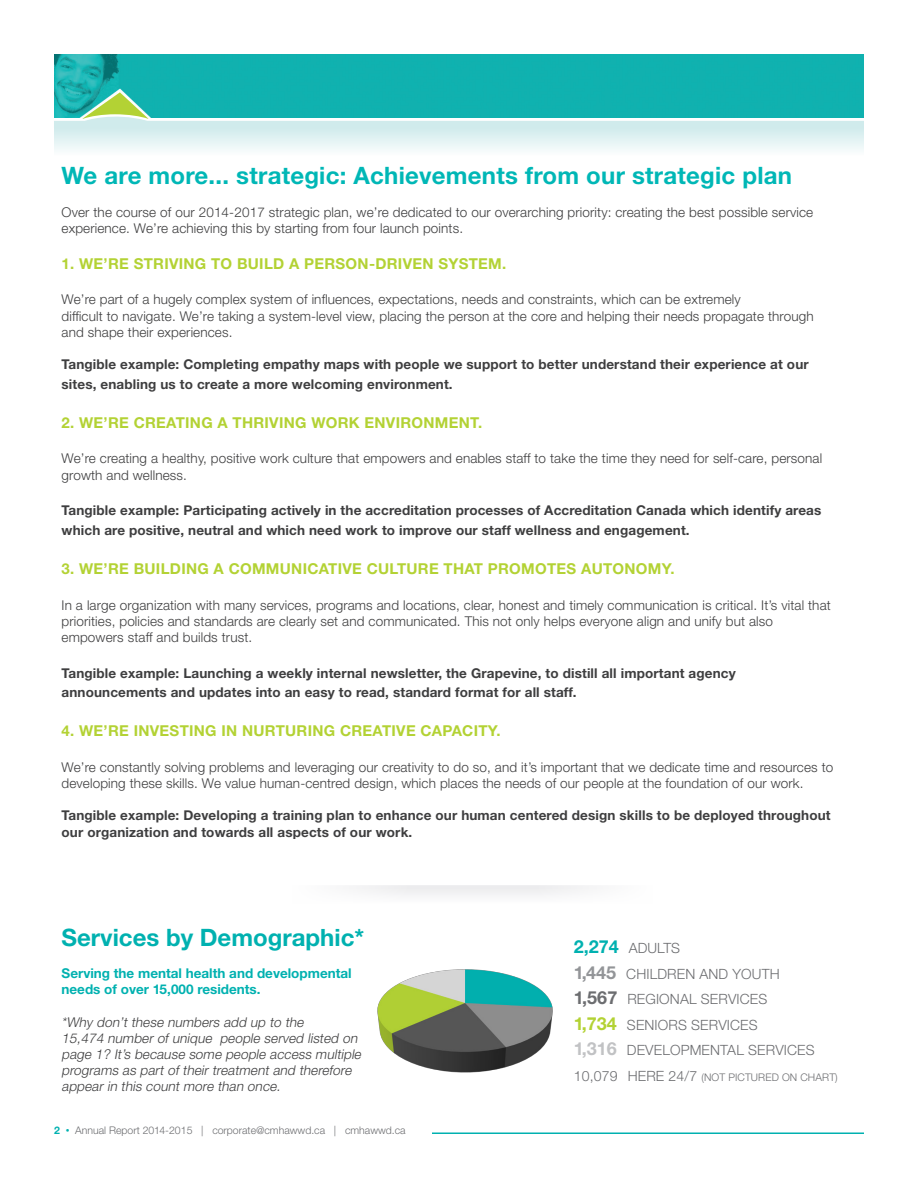
<style>
.page{position:relative;width:918px;height:1188px;background:#fff}
.page>*{position:absolute;margin:0;border:0;box-sizing:border-box;transform-origin:0 0}
.t1{font:700 24px "Helvetica Neue LT Std";letter-spacing:.01em;color:#00b7b6}
.t2{font:700 24px "Helvetica Neue LT Std";color:#00b1b0}
.t3{font:700 15px "Helvetica Neue LT Std";letter-spacing:.02em;color:#b3d234}
.t4{font:300 14.1px "Helvetica Neue LT Std";letter-spacing:.01em;color:#6c6d70}
.t5{font:300 13.5px/16.2px "Helvetica Neue LT Std";letter-spacing:.01em;color:#3e3e3f}
.t6{font:700 13.5px/19.5px "Helvetica Neue LT Std";letter-spacing:.01em;color:#3e3e3f}
.t7{font:italic 300 13.5px/16.2px "Helvetica Neue LT Std";color:#3e3e3f}
.t8{font:700 13.5px/16.2px "Helvetica Neue LT Std";color:#00b1b0}
.t9{font:300 10.5px "Helvetica Neue LT Std";color:#6c6d70}
.s1{font-weight:700;color:#00b1b0}
.s2{font-size:7.5px;color:#00b1b0}
.s3{font-weight:700;font-size:18px;color:#00b1b0}
.s4{font-weight:700;font-size:18px;color:#939598}
.s5{font-weight:700;font-size:18px}
.s6{font-weight:700;font-size:18px;color:#b3d234}
.s7{font-weight:700;font-size:18px;color:#c1c2c4}
.s8{font-size:14.1px}
</style>
<div class="page">
<div style="left:54px;top:54px;width:810px;height:38px;background:#10b1af"></div>
<svg style="left:54px;top:92px;width:810px;height:58px;background:#86d5d3"></svg>
<hr style="left:432px;top:1132px;width:432px;height:2px;background:#00b1b0">
<div style="left:289px;top:884px;width:366px;height:20px;background:#f2f2f4"></div>
<hr style="left:248px;top:882px;width:422px;height:3px;background:#fff">
<div style="left:533px;top:839px;width:123px;height:89px;background:#fff"></div>
<div style="left:289px;top:839px;width:123px;height:89px;background:#fff"></div>
<svg style="left:377px;top:969px;width:176px;height:104px"></svg>
<p class="t1" style="left:62px;top:161px;width:732px">We are more... strategic: Achievements from our strategic plan</p>
<p class="t5" style="left:62px;top:204px;width:753px">Over the course of our 2014-2017 strategic plan, we’re dedicated to our overarching priority: creating the best possible service experience. We’re achieving this by starting from four launch points.</p>
<p class="t3" style="left:62px;top:254px;width:446px">1. WE’RE STRIVING TO BUILD A PERSON-DRIVEN SYSTEM.</p>
<p class="t5" style="left:62px;top:291px;width:681px">We’re part of a hugely complex system of influences, expectations, needs and constraints, which can be extremely</p>
<p class="t5" style="left:62px;top:308px;width:754px">difficult to navigate. We’re taking a system-level view, placing the person at the core and helping their needs propagate through and shape their experiences.</p>
<p class="t6" style="left:62px;top:354px;width:749px">Tangible example: Completing empathy maps with people we support to better understand their experience at our sites, enabling us to create a more welcoming environment.</p>
<p class="t3" style="left:62px;top:413px;width:422px">2. WE’RE CREATING A THRIVING WORK ENVIRONMENT.</p>
<p class="t5" style="left:62px;top:450px;width:762px">We’re creating a healthy, positive work culture that empowers and enables staff to take the time they need for self-care, personal growth and wellness.</p>
<p class="t6" style="left:62px;top:501px;width:761px">Tangible example: Participating actively in the accreditation processes of Accreditation Canada which identify areas which are positive, neutral and which need work to improve our staff wellness and engagement.</p>
<p class="t3" style="left:62px;top:559px;width:615px">3. WE’RE BUILDING A COMMUNICATIVE CULTURE THAT PROMOTES AUTONOMY.</p>
<p class="t5" style="left:62px;top:596px;width:771px">In a large organization with many services, programs and locations, clear, honest and timely communication is critical. It’s vital that priorities, policies and standards are clearly set and communicated. This not only helps everyone align and unify but also</p>
<p class="t5" style="left:62px;top:629px;width:192px">empowers staff and builds trust.</p>
<p class="t6" style="left:62px;top:663px;width:676px">Tangible example: Launching a weekly internal newsletter, the Grapevine, to distill all important agency</p>
<p class="t6" style="left:62px;top:682px;width:517px">announcements and updates into an easy to read, standard format for all staff.</p>
<p class="t3" style="left:62px;top:722px;width:441px">4. WE’RE INVESTING IN NURTURING CREATIVE CAPACITY.</p>
<p class="t5" style="left:62px;top:759px;width:773px">We’re constantly solving problems and leveraging our creativity to do so, and it’s important that we dedicate time and resources to developing these skills. We value human-centred design, which places the needs of our people at the foundation of our work.</p>
<p class="t6" style="left:62px;top:807px;width:771px;line-height:16.2px">Tangible example: Developing a training plan to enhance our human centered design skills to be deployed throughout our organization and towards all aspects of our work.</p>
<p class="t2" style="left:62px;top:922px;width:304px">Services by Demographic*</p>
<p class="t8" style="left:62px;top:965px;width:292px">Serving the mental health and developmental needs of over 15,000 residents.</p>
<p class="t7" style="left:62px;top:1013px;width:246px">*Why don’t these numbers add up to the</p>
<p class="t7" style="left:62px;top:1030px;width:304px">15,474 number of unique people served listed on page 1? It’s because some people access multiple programs as part of their treatment and therefore appear in this count more than once.</p>
<p class="t9" style="left:54px;top:1124px;width:353px"><span class="s1">2</span> <span class="s2">•</span> Annual Report 2014-2015 | corporate@cmhawwd.ca | cmhawwd.ca</p>
<p class="t4" style="left:574px;top:940px;width:108px"><span class="s3">2,274</span> ADULTS</p>
<p class="t4" style="left:574px;top:965px;width:207px"><span class="s4">1,445</span> CHILDREN AND YOUTH</p>
<p class="t4" style="left:574px;top:991px;width:195px"><span class="s5">1,567</span> REGIONAL SERVICES</p>
<p class="t4" style="left:574px;top:1016px;width:185px"><span class="s6">1,734</span> SENIORS SERVICES</p>
<p class="t4" style="left:574px;top:1042px;width:242px"><span class="s7">1,316</span> DEVELOPMENTAL SERVICES</p>
<p class="t9" style="left:574px;top:1071px;width:266px"><span class="s8">10,079 HERE 24/7</span> (NOT PICTURED ON CHART)</p>
</div>
